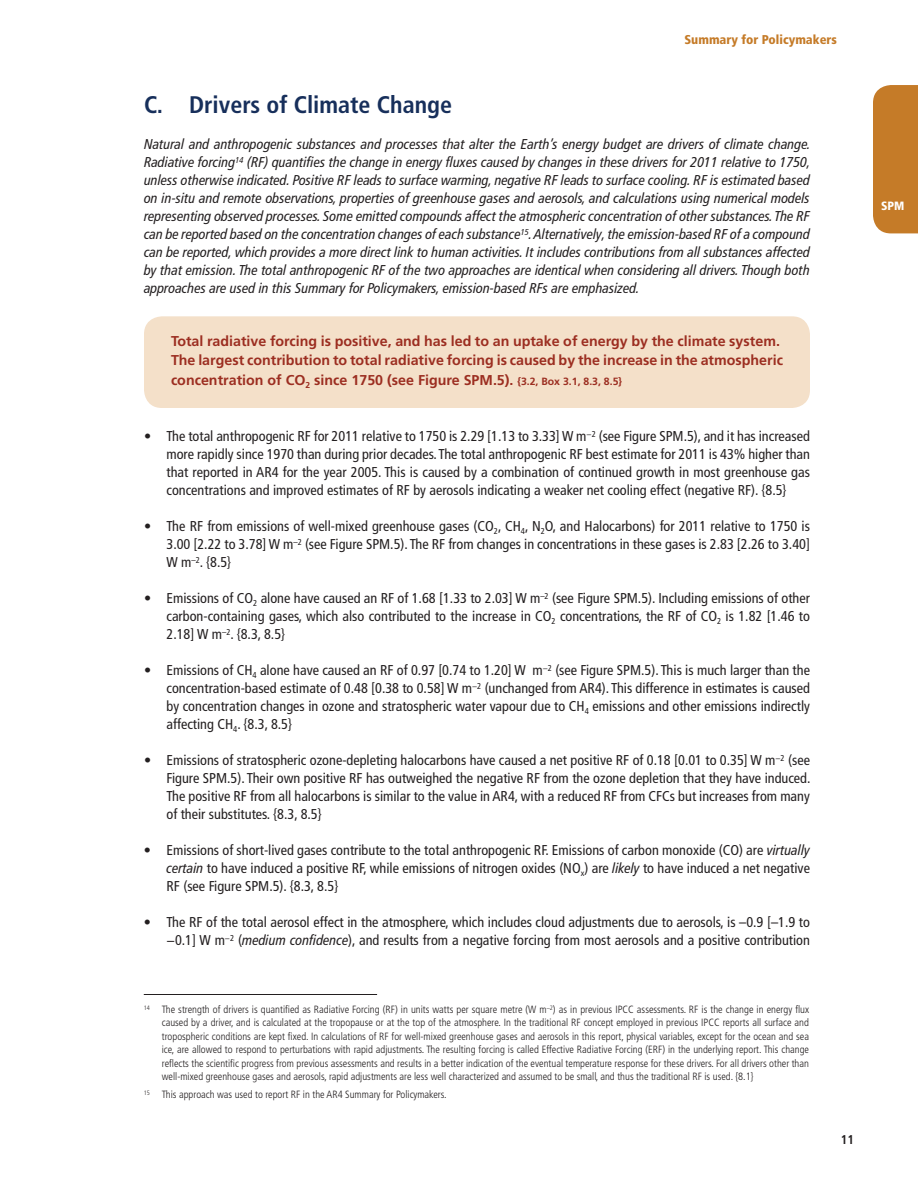
<style>
.page{position:relative;width:918px;height:1188px;background:#fff}
.page>*{position:absolute;margin:0;border:0;box-sizing:border-box;transform-origin:0 0}
.Subhead_1_1{font:700 condensed 24px "Frutiger LT Pro";color:#172f5b}
.Bulleted_Body{font:condensed 14.25px/18px "Frutiger LT Pro";color:#231f20;text-align:justify}
.Body_Italic{font:italic condensed 14.25px/18px "Frutiger LT Pro";color:#231f20;text-align:justify}
.SPM_TFE_Box_Body{font:700 14.25px/19.5px "Frutiger LT Pro";color:#9c2e21}
.t1{font:900 condensed 12.75px "Frutiger LT Pro";color:#c57b28}
.t2{font:700 condensed 12.75px "Frutiger LT Pro";color:#231f20}
.Body{font:900 condensed 12px "Frutiger LT Pro";color:#fff}
.Footnote{font:300 condensed 10.5px/13.5px "Frutiger LT Pro";color:#231f20;text-align:justify}
.s1{font-size:10.5px}
.s2{font-style:italic}
</style>
<div class="page">
<div style="left:873px;top:85px;width:45px;height:148px;background:#c57b28"></div>
<hr style="left:144px;top:994px;width:233px;height:1px;background:#231f20">
<div style="left:144px;top:316px;width:666px;height:92px;background:#f4e0c9;border-radius:18px"></div>
<p class="t1" style="left:684px;top:32px;width:154px">Summary for Policymakers</p>
<p class="Subhead_1_1" style="left:144px;top:91px;width:310px">C. Drivers of Climate Change</p>
<p class="Body_Italic" style="left:144px;top:136px;width:668px">Natural and anthropogenic substances and processes that alter the Earth’s energy budget are drivers of climate change.<br>Radiative forcing<sup>14</sup> (RF) quantifies the change in energy fluxes caused by changes in these drivers for 2011 relative to 1750, unless otherwise indicated. Positive RF leads to surface warming, negative RF leads to surface cooling. RF is estimated based on in-situ and remote observations, properties of greenhouse gases and aerosols, and calculations using numerical models representing observed processes. Some emitted compounds affect the atmospheric concentration of other substances. The RF can be reported based on the concentration changes of each substance<sup>15</sup>. Alternatively, the emission-based RF of a compound can be reported, which provides a more direct link to human activities. It includes contributions from all substances affected by that emission. The total anthropogenic RF of the two approaches are identical when considering all drivers. Though both approaches are used in this Summary for Policymakers, emission-based RFs are emphasized.</p>
<p class="SPM_TFE_Box_Body" style="left:171px;top:331px;width:614px">Total radiative forcing is positive, and has led to an uptake of energy by the climate system.<br>The largest contribution to total radiative forcing is caused by the increase in the atmospheric concentration of CO<sub>2</sub> since 1750 (see Figure SPM.5). <span class="s1">{3.2, Box 3.1, 8.3, 8.5}</span></p>
<p class="Bulleted_Body" style="left:166px;top:427px;width:645px;text-indent:-22px">• The total anthropogenic RF for 2011 relative to 1750 is 2.29 [1.13 to 3.33] W m<sup>−2</sup> (see Figure SPM.5), and it has increased more rapidly since 1970 than during prior decades. The total anthropogenic RF best estimate for 2011 is 43% higher than that reported in AR4 for the year 2005. This is caused by a combination of continued growth in most greenhouse gas concentrations and improved estimates of RF by aerosols indicating a weaker net cooling effect (negative RF). {8.5}</p>
<p class="Bulleted_Body" style="left:166px;top:517px;width:645px;text-indent:-22px">• The RF from emissions of well-mixed greenhouse gases (CO<sub>2</sub>, CH<sub>4</sub>, N<sub>2</sub>O, and Halocarbons) for 2011 relative to 1750 is 3.00 [2.22 to 3.78] W m<sup>–2</sup> (see Figure SPM.5). The RF from changes in concentrations in these gases is 2.83 [2.26 to 3.40] W m<sup>–2</sup>. {8.5}</p>
<p class="Bulleted_Body" style="left:166px;top:589px;width:645px;text-indent:-22px">• Emissions of CO<sub>2</sub> alone have caused an RF of 1.68 [1.33 to 2.03] W m<sup>–2</sup> (see Figure SPM.5). Including emissions of other carbon-containing gases, which also contributed to the increase in CO<sub>2</sub> concentrations, the RF of CO<sub>2</sub> is 1.82 [1.46 to 2.18] W m<sup>–2</sup>. {8.3, 8.5}</p>
<p class="Bulleted_Body" style="left:166px;top:661px;width:645px;text-indent:-22px">• Emissions of CH<sub>4</sub> alone have caused an RF of 0.97 [0.74 to 1.20] W m<sup>−2</sup> (see Figure SPM.5). This is much larger than the concentration-based estimate of 0.48 [0.38 to 0.58] W m<sup>−2</sup> (unchanged from AR4). This difference in estimates is caused by concentration changes in ozone and stratospheric water vapour due to CH<sub>4</sub> emissions and other emissions indirectly affecting CH<sub>4</sub>. {8.3, 8.5}</p>
<p class="Bulleted_Body" style="left:166px;top:751px;width:646px;text-indent:-22px">• Emissions of stratospheric ozone-depleting halocarbons have caused a net positive RF of 0.18 [0.01 to 0.35] W m<sup>−2</sup> (see Figure SPM.5). Their own positive RF has outweighed the negative RF from the ozone depletion that they have induced.<br>The positive RF from all halocarbons is similar to the value in AR4, with a reduced RF from CFCs but increases from many of their substitutes. {8.3, 8.5}</p>
<p class="Bulleted_Body" style="left:166px;top:841px;width:645px;text-indent:-22px">• Emissions of short-lived gases contribute to the total anthropogenic RF. Emissions of carbon monoxide (CO) are <span class="s2">virtually certain</span> to have induced a positive RF, while emissions of nitrogen oxides (NO<sub>x</sub>) are <span class="s2">likely</span> to have induced a net negative RF (see Figure SPM.5). {8.3, 8.5}</p>
<p class="Bulleted_Body" style="left:144px;top:913px;width:668px;text-align:right">• The RF of the total aerosol effect in the atmosphere, which includes cloud adjustments due to aerosols, is –0.9 [–1.9 to −0.1] W m<sup>−2</sup> (<span class="s2">medium confidence</span>), and results from a negative forcing from most aerosols and a positive contribution</p>
<p class="Footnote" style="left:162px;top:1003px;width:649px;text-indent:-18px"><sup>14</sup> The strength of drivers is quantified as Radiative Forcing (RF) in units watts per square metre (W m<sup>–2</sup>) as in previous IPCC assessments. RF is the change in energy flux caused by a driver, and is calculated at the tropopause or at the top of the atmosphere. In the traditional RF concept employed in previous IPCC reports all surface and tropospheric conditions are kept fixed. In calculations of RF for well-mixed greenhouse gases and aerosols in this report, physical variables, except for the ocean and sea ice, are allowed to respond to perturbations with rapid adjustments. The resulting forcing is called Effective Radiative Forcing (ERF) in the underlying report. This change reflects the scientific progress from previous assessments and results in a better indication of the eventual temperature response for these drivers. For all drivers other than well-mixed greenhouse gases and aerosols, rapid adjustments are less well characterized and assumed to be small, and thus the traditional RF is used. {8.1}</p>
<p class="Footnote" style="left:144px;top:1088px;width:304px"><sup>15</sup> This approach was used to report RF in the AR4 Summary for Policymakers.</p>
<p class="t2" style="left:841px;top:1132px;width:15px">11</p>
<p class="Body" style="left:881px;top:199px;width:25px">SPM</p>
</div>
